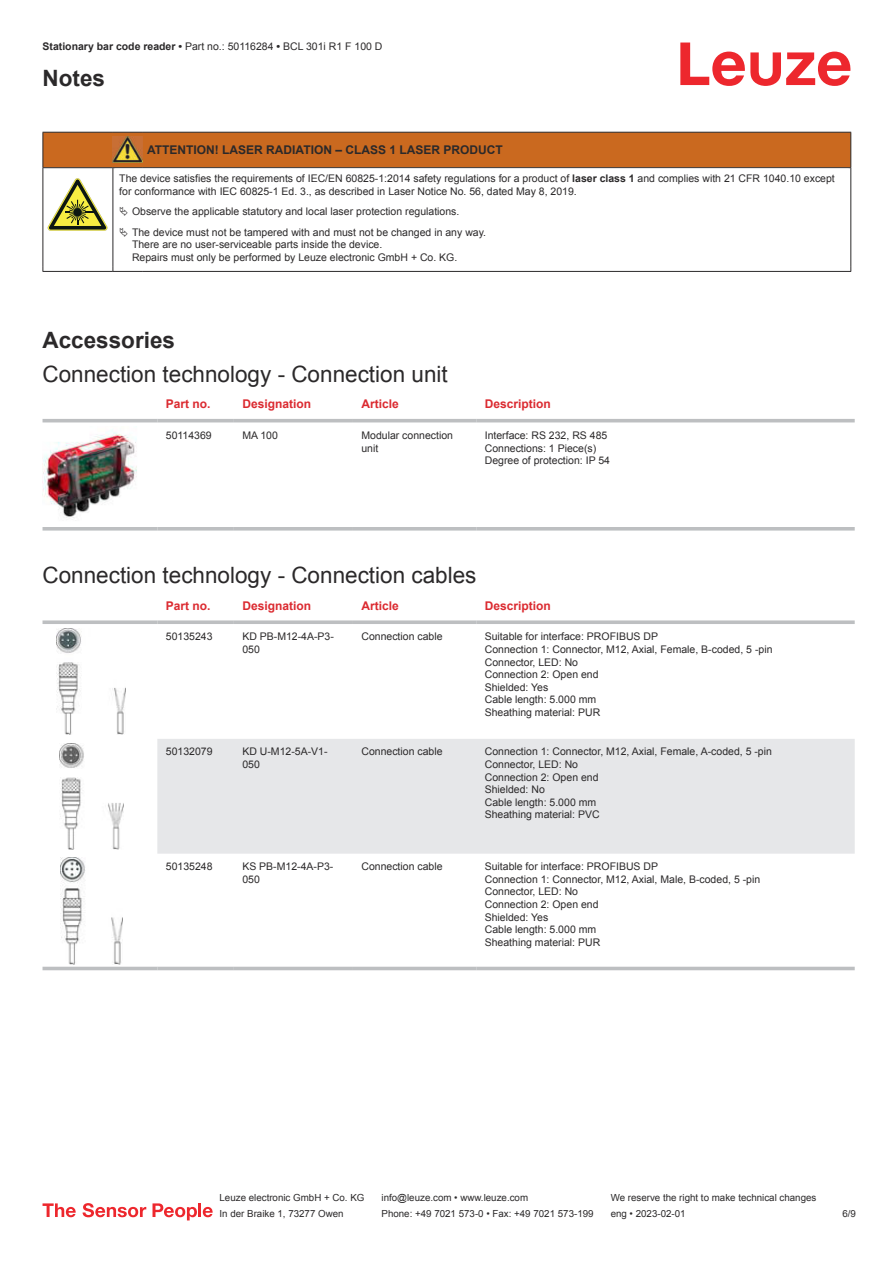
<style>
.page{position:relative;width:893px;height:1263px;background:#fff}
.page>*{position:absolute;margin:0;border:0;box-sizing:border-box;transform-origin:0 0}
.t1{font:22.5px "Arial";color:#2b292a}
.t2{font:700 22.5px "Arial";color:#2b292a}
.t3{font:700 12px "Arial";color:#db2a30}
.t4{font:700 12px "Arial";color:#2b292a}
.t5{font:10.5px/12.6px "Arial";color:#2b292a}
.t6{font:9.75px "Arial";color:#2b292a}
.s1{font-weight:700}
</style>
<div class="page">
<svg style="left:680px;top:43px;width:170px;height:43px"></svg>
<svg style="left:43px;top:422px;width:812px;height:1px"></svg>
<hr style="left:43px;top:419px;width:114px;height:3px;background:#bdbfc1">
<hr style="left:157px;top:419px;width:77px;height:3px;background:#bdbfc1">
<hr style="left:234px;top:419px;width:119px;height:3px;background:#bdbfc1">
<hr style="left:353px;top:419px;width:123px;height:3px;background:#bdbfc1">
<hr style="left:476px;top:419px;width:379px;height:3px;background:#bdbfc1">
<svg style="left:43px;top:527px;width:114px;height:4px"></svg>
<svg style="left:157px;top:527px;width:77px;height:4px"></svg>
<svg style="left:234px;top:527px;width:119px;height:4px"></svg>
<svg style="left:353px;top:527px;width:123px;height:4px"></svg>
<svg style="left:476px;top:527px;width:379px;height:4px;background:#c3c5c7"></svg>
<img style="left:43px;top:429px;width:94px;height:89px">
<svg style="left:43px;top:634px;width:812px;height:337px"></svg>
<div style="left:157px;top:739px;width:698px;height:115px;background:#e6e7e9"></div>
<svg style="left:43px;top:620px;width:114px;height:4px"></svg>
<svg style="left:157px;top:620px;width:77px;height:4px"></svg>
<svg style="left:234px;top:620px;width:119px;height:4px"></svg>
<svg style="left:353px;top:620px;width:123px;height:4px"></svg>
<svg style="left:476px;top:620px;width:379px;height:4px;background:#c4c6c8"></svg>
<hr style="left:43px;top:967px;width:114px;height:3px;background:#bdbfc1">
<hr style="left:157px;top:967px;width:77px;height:3px;background:#bdbfc1">
<hr style="left:234px;top:967px;width:119px;height:3px;background:#bdbfc1">
<hr style="left:353px;top:967px;width:123px;height:3px;background:#bdbfc1">
<hr style="left:476px;top:967px;width:379px;height:3px;background:#bdbfc1">
<img style="left:57px;top:628px;width:69px;height:107px">
<img style="left:59px;top:743px;width:65px;height:106px">
<img style="left:60px;top:858px;width:63px;height:106px">
<svg style="left:43px;top:1203px;width:33px;height:14px"></svg>
<svg style="left:83px;top:1203px;width:63px;height:14px"></svg>
<svg style="left:153px;top:1203px;width:44px;height:17px"></svg>
<hr style="left:198px;top:1203px;width:3px;height:14px;background:#ed272d">
<svg style="left:203px;top:1207px;width:10px;height:10px"></svg>
<div style="left:44px;top:133px;width:806px;height:34px;background:#ca691f"></div>
<svg style="left:44px;top:168px;width:806px;height:103px"></svg>
<hr style="left:43px;top:132px;width:70px;height:1px;background:#2b292a">
<hr style="left:43px;top:133px;width:1px;height:34px;background:#2b292a">
<hr style="left:43px;top:167px;width:70px;height:1px;background:#2b292a">
<hr style="left:113px;top:132px;width:30px;height:1px;background:#2b292a">
<hr style="left:113px;top:167px;width:30px;height:1px;background:#2b292a">
<hr style="left:143px;top:132px;width:708px;height:1px;background:#2b292a">
<hr style="left:850px;top:133px;width:1px;height:34px;background:#2b292a">
<hr style="left:143px;top:167px;width:708px;height:1px;background:#2b292a">
<hr style="left:43px;top:168px;width:1px;height:99px;background:#2b292a">
<hr style="left:113px;top:168px;width:1px;height:99px;background:#2b292a">
<hr style="left:850px;top:168px;width:1px;height:99px;background:#2b292a">
<hr style="left:43px;top:271px;width:70px;height:1px;background:#2b292a">
<hr style="left:113px;top:271px;width:30px;height:1px;background:#2b292a">
<hr style="left:143px;top:271px;width:708px;height:1px;background:#2b292a">
<img style="left:113px;top:136px;width:30px;height:27px">
<svg style="left:47px;top:178px;width:60px;height:53px"></svg>
<svg style="left:115px;top:169px;width:734px;height:98px"></svg>
<svg style="left:120px;top:207px;width:8px;height:9px"></svg>
<svg style="left:120px;top:227px;width:8px;height:10px"></svg>
<p class="t5" style="left:43px;top:41px;width:342px"><span class="s1">Stationary bar code reader •</span> Part no.: 50116284 <span class="s1">•</span> BCL 301i R1 F 100 D</p>
<h1 class="t2" style="left:43px;top:70px;width:64px">Notes</h1>
<p class="t4" style="left:147px;top:145px;width:357px">ATTENTION! LASER RADIATION – CLASS 1 LASER PRODUCT</p>
<p class="t5" style="left:119px;top:173px;width:717px">The device satisfies the requirements of IEC/EN 60825-1:2014 safety regulations for a product of <span class="s1">laser class 1</span> and complies with 21 CFR 1040.10 except for conformance with IEC 60825-1 Ed. 3., as described in Laser Notice No. 56, dated May 8, 2019.</p>
<p class="t5" style="left:132px;top:202px;width:356px;line-height:20.2px">Observe the applicable statutory and local laser protection regulations.<br>The device must not be tampered with and must not be changed in any way.</p>
<p class="t5" style="left:132px;top:239px;width:327px">There are no user-serviceable parts inside the device.<br>Repairs must only be performed by Leuze electronic GmbH + Co. KG.</p>
<h1 class="t2" style="left:43px;top:332px;width:134px">Accessories</h1>
<h1 class="t1" style="left:43px;top:365px;width:407px">Connection technology - Connection unit</h1>
<p class="t3" style="left:166px;top:399px;width:46px">Part no.</p>
<p class="t3" style="left:242px;top:399px;width:70px">Designation</p>
<p class="t3" style="left:361px;top:399px;width:39px">Article</p>
<p class="t3" style="left:485px;top:399px;width:68px">Description</p>
<p class="t5" style="left:166px;top:430px;width:47px">50114369</p>
<p class="t5" style="left:242px;top:430px;width:37px">MA 100</p>
<p class="t5" style="left:361px;top:430px;width:93px">Modular connection unit</p>
<p class="t5" style="left:485px;top:430px;width:127px">Interface: RS 232, RS 485<br>Connections: 1 Piece(s)<br>Degree of protection: IP 54</p>
<h1 class="t1" style="left:43px;top:567px;width:435px">Connection technology - Connection cables</h1>
<p class="t3" style="left:166px;top:601px;width:46px">Part no.</p>
<p class="t3" style="left:242px;top:601px;width:70px">Designation</p>
<p class="t3" style="left:361px;top:601px;width:39px">Article</p>
<p class="t3" style="left:485px;top:601px;width:68px">Description</p>
<p class="t5" style="left:166px;top:631px;width:48px">50135243</p>
<p class="t5" style="left:242px;top:631px;width:93px">KD PB-M12-4A-P3-<br>050</p>
<p class="t5" style="left:361px;top:631px;width:83px">Connection cable</p>
<p class="t5" style="left:485px;top:631px;width:289px">Suitable for interface: PROFIBUS DP<br>Connection 1: Connector, M12, Axial, Female, B-coded, 5 -pin<br>Connector, LED: No<br>Connection 2: Open end<br>Shielded: Yes<br>Cable length: 5.000 mm<br>Sheathing material: PUR</p>
<p class="t5" style="left:166px;top:746px;width:48px">50132079</p>
<p class="t5" style="left:242px;top:746px;width:87px">KD U-M12-5A-V1-<br>050</p>
<p class="t5" style="left:361px;top:746px;width:83px">Connection cable</p>
<p class="t5" style="left:485px;top:746px;width:289px">Connection 1: Connector, M12, Axial, Female, A-coded, 5 -pin<br>Connector, LED: No<br>Connection 2: Open end<br>Shielded: No<br>Cable length: 5.000 mm<br>Sheathing material: PVC</p>
<p class="t5" style="left:166px;top:861px;width:48px">50135248</p>
<p class="t5" style="left:242px;top:861px;width:93px">KS PB-M12-4A-P3-<br>050</p>
<p class="t5" style="left:361px;top:861px;width:83px">Connection cable</p>
<p class="t5" style="left:485px;top:861px;width:277px">Suitable for interface: PROFIBUS DP<br>Connection 1: Connector, M12, Axial, Male, B-coded, 5 -pin<br>Connector, LED: No<br>Connection 2: Open end<br>Shielded: Yes<br>Cable length: 5.000 mm<br>Sheathing material: PUR</p>
<p class="t6" style="left:220px;top:1194px;width:146px">Leuze electronic GmbH + Co. KG</p>
<p class="t6" style="left:381px;top:1194px;width:148px">info@leuze.com • www.leuze.com</p>
<p class="t6" style="left:611px;top:1194px;width:207px">We reserve the right to make technical changes</p>
<p class="t6" style="left:220px;top:1210px;width:126px">In der Braike 1, 73277 Owen</p>
<p class="t6" style="left:381px;top:1210px;width:214px">Phone: +49 7021 573-0 • Fax: +49 7021 573-199</p>
<p class="t6" style="left:611px;top:1210px;width:76px">eng • 2023-02-01</p>
<p class="t6" style="left:842px;top:1210px;width:15px">6 /9</p>
</div>
